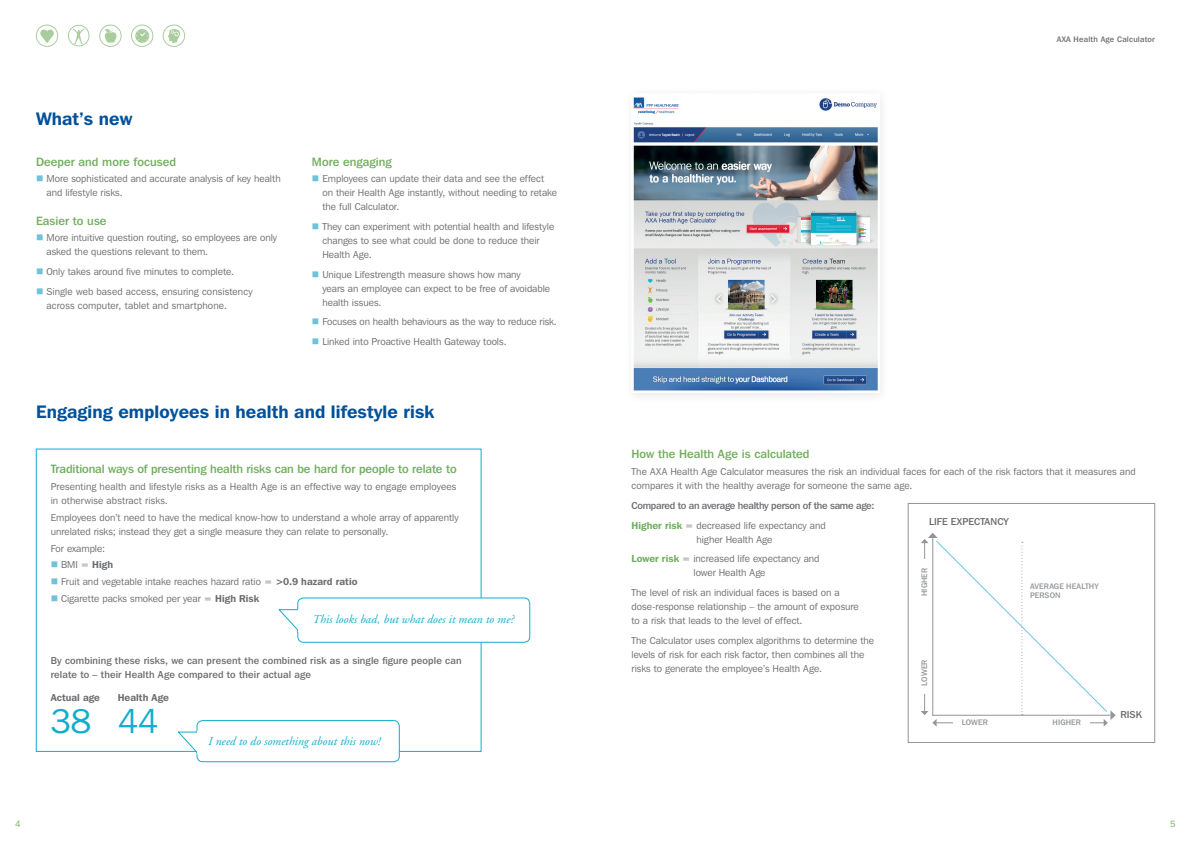
<style>
.page{position:relative;width:1191px;height:842px;background:#fff}
.page>*{position:absolute;margin:0;border:0;box-sizing:border-box;transform-origin:0 0}
.NEW_COPY{font:34px "Franklin Gothic IT Cby BT";color:#10aecc}
.MAIN_HEADING{font:600 18px "Franklin Gothic IT Cby BT";letter-spacing:.005em;color:#01519b}
.SUB_HEADING{font:500 12px "Franklin Gothic IT Cby BT";letter-spacing:-.005em;color:#70ad5c}
.SUB_HEADING-2{font:italic 12px "Adobe Garamond";letter-spacing:.005em;color:#10aecc}
.NEW_COPY-2{font:10px/14px "Franklin Gothic IT Cby BT";color:#6c6d70}
.NEW_COPY-3{font:500 10px/14px "Franklin Gothic IT Cby BT";letter-spacing:.015em;color:#6c6d70}
.NEW_COPY-4{font:500 10px "Franklin Gothic IT Cby BT";letter-spacing:-.025em;color:#6c6d70}
.NEW_COPY-5{font:600 10px "Franklin Gothic IT Cby BT";letter-spacing:.005em;color:#6c6d70}
.t1{font:9px "Franklin Gothic IT Cby BT";color:#70ad5c}
.NEW_COPY-6{font:500 8px/9px "Franklin Gothic IT Cby BT";letter-spacing:.015em;color:#939598}
.t2{font:500 8px "Franklin Gothic IT Cby BT";letter-spacing:.025em;color:#6c6d70}
.s1{color:#71c2d8}
.s2{font-weight:600}
.s3{font-weight:600;color:#70ad5c}
</style>
<div class="page">
<div style="left:36px;top:25px;width:22px;height:22px;border:1px solid #6eac5c;border-radius:50%"></div>
<svg style="left:40px;top:30px;width:14px;height:13px"></svg>
<div style="left:99px;top:25px;width:22px;height:22px;border:1px solid #6eac5c;border-radius:50%"></div>
<svg style="left:105px;top:29px;width:12px;height:14px"></svg>
<div style="left:68px;top:25px;width:21px;height:21px;border:1px solid #6eac5c;border-radius:50%"></div>
<svg style="left:73px;top:28px;width:12px;height:16px"></svg>
<div style="left:131px;top:25px;width:22px;height:22px;border:1px solid #6eac5c;border-radius:50%"></div>
<svg style="left:135px;top:29px;width:14px;height:14px"></svg>
<div style="left:163px;top:25px;width:22px;height:22px;border:1px solid #6eac5c;border-radius:50%"></div>
<svg style="left:168px;top:29px;width:12px;height:14px"></svg>
<div style="left:297px;top:597px;width:233px;height:46px;border:1px solid #10aecc;border-radius:6px"></div>
<svg style="left:278px;top:609px;width:21px;height:23px"></svg>
<hr style="left:298px;top:609px;width:2px;height:22px;background:#fff">
<div style="left:196px;top:720px;width:204px;height:42px;border:1px solid #10aecc;border-radius:6px"></div>
<svg style="left:176px;top:731px;width:21px;height:23px"></svg>
<hr style="left:197px;top:731px;width:2px;height:23px;background:#fff">
<div style="left:908px;top:503px;width:247px;height:240px;border:1px solid #939598"></div>
<svg style="left:921px;top:533px;width:194px;height:194px"></svg>
<div style="left:1030px;top:582px;width:75px;height:38px;background:#fff"></div>
<img style="left:633px;top:97px;width:245px;height:294px">
<p class="MAIN_HEADING" style="left:36px;top:107px;width:98px">What’s new</p>
<p class="SUB_HEADING" style="left:36px;top:154px;width:141px">Deeper and more focused</p>
<p class="NEW_COPY-2" style="left:46px;top:172px;width:236px;text-indent:-10px"><span class="s1">■</span> More sophisticated and accurate analysis of key health and lifestyle risks.</p>
<p class="SUB_HEADING" style="left:36px;top:213px;width:72px">Easier to use</p>
<p class="NEW_COPY-2" style="left:46px;top:231px;width:232px;text-indent:-10px"><span class="s1">■</span> More intuitive question routing, so employees are only asked the questions relevant to them.</p>
<p class="NEW_COPY-2" style="left:36px;top:264px;width:200px"><span class="s1">■</span> Only takes around five minutes to complete.</p>
<p class="NEW_COPY-2" style="left:46px;top:284px;width:208px;text-indent:-10px"><span class="s1">■</span> Single web based access, ensuring consistency across computer, tablet and smartphone.</p>
<p class="SUB_HEADING" style="left:312px;top:154px;width:81px">More engaging</p>
<p class="NEW_COPY-2" style="left:322px;top:172px;width:236px;text-indent:-10px"><span class="s1">■</span> Employees can update their data and see the effect on their Health Age instantly, without needing to retake the full Calculator.</p>
<p class="NEW_COPY-2" style="left:322px;top:219px;width:233px;text-indent:-10px"><span class="s1">■</span> They can experiment with potential health and lifestyle changes to see what could be done to reduce their<br>Health Age.</p>
<p class="NEW_COPY-2" style="left:322px;top:267px;width:229px;text-indent:-10px"><span class="s1">■</span> Unique Lifestrength measure shows how many<br>years an employee can expect to be free of avoidable health issues.</p>
<p class="NEW_COPY-2" style="left:312px;top:315px;width:246px"><span class="s1">■</span> Focuses on health behaviours as the way to reduce risk.</p>
<p class="NEW_COPY-2" style="left:312px;top:334px;width:196px"><span class="s1">■</span> Linked into Proactive Health Gateway tools.</p>
<p class="MAIN_HEADING" style="left:36px;top:400px;width:400px">Engaging employees in health and lifestyle risk</p>
<p class="SUB_HEADING" style="left:51px;top:461px;width:407px">Traditional ways of presenting health risks can be hard for people to relate to</p>
<p class="NEW_COPY-2" style="left:51px;top:479px;width:407px">Presenting health and lifestyle risks as a Health Age is an effective way to engage employees in otherwise abstract risks.</p>
<p class="NEW_COPY-2" style="left:51px;top:510px;width:409px">Employees don’t need to have the medical know-how to understand a whole array of apparently unrelated risks; instead they get a single measure they can relate to personally.</p>
<p class="NEW_COPY-2" style="left:51px;top:541px;width:56px">For example:</p>
<p class="NEW_COPY-2" style="left:51px;top:558px;width:64px"><span class="s1">■</span> BMI = <span class="s2">High</span></p>
<p class="NEW_COPY-2" style="left:51px;top:575px;width:308px"><span class="s1">■</span> Fruit and vegetable intake reaches hazard ratio = <span class="s2">&gt;0.9 hazard ratio</span></p>
<p class="NEW_COPY-2" style="left:51px;top:591px;width:210px"><span class="s1">■</span> Cigarette packs smoked per year = <span class="s2">High Risk</span></p>
<p class="SUB_HEADING-2" style="left:312px;top:612px;width:203px">This looks bad, but what does it mean to me?</p>
<p class="NEW_COPY-3" style="left:51px;top:654px;width:412px">By combining these risks, we can present the combined risk as a single figure people can relate to – their Health Age compared to their actual age</p>
<p class="NEW_COPY-5" style="left:51px;top:691px;width:51px">Actual age</p>
<p class="NEW_COPY-5" style="left:118px;top:691px;width:53px">Health Age</p>
<p class="NEW_COPY" style="left:51px;top:700px;width:109px">38 44</p>
<p class="SUB_HEADING-2" style="left:208px;top:734px;width:174px">I need to do something about this now!</p>
<p class="t2" style="left:1056px;top:35px;width:100px">AXA Health Age Calculator</p>
<p class="SUB_HEADING" style="left:631px;top:447px;width:180px">How the Health Age is calculated</p>
<p class="NEW_COPY-2" style="left:631px;top:465px;width:506px">The AXA Health Age Calculator measures the risk an individual faces for each of the risk factors that it measures and compares it with the healthy average for someone the same age.</p>
<p class="NEW_COPY-4" style="left:631px;top:499px;width:244px">Compared to an average healthy person of the same age:</p>
<p class="NEW_COPY-2" style="left:696px;top:518px;width:131px;text-indent:-65px"><span class="s3">Higher risk</span> = decreased life expectancy and higher Health Age</p>
<p class="NEW_COPY-2" style="left:693px;top:552px;width:128px;text-indent:-62px"><span class="s3">Lower risk</span> = increased life expectancy and lower Health Age</p>
<p class="NEW_COPY-2" style="left:631px;top:585px;width:229px">The level of risk an individual faces is based on a dose-response relationship – the amount of exposure to a risk that leads to the level of effect.</p>
<p class="NEW_COPY-2" style="left:631px;top:633px;width:244px">The Calculator uses complex algorithms to determine the levels of risk for each risk factor, then combines all the risks to generate the employee’s Health Age.</p>
<p class="NEW_COPY-3" style="left:929px;top:514px;width:81px">LIFE EXPECTANCY</p>
<p class="NEW_COPY-6" style="left:919px;top:596px;width:30px;rotate:-90deg">HIGHER</p>
<p class="NEW_COPY-6" style="left:1030px;top:581px;width:70px">AVERAGE HEALTHY<br>PERSON</p>
<p class="NEW_COPY-6" style="left:919px;top:686px;width:27px;rotate:-90deg">LOWER</p>
<p class="NEW_COPY-6" style="left:962px;top:718px;width:27px">LOWER</p>
<p class="NEW_COPY-6" style="left:1052px;top:718px;width:30px">HIGHER</p>
<p class="NEW_COPY-3" style="left:1120px;top:708px;width:23px">RISK</p>
<p class="t1" style="left:15px;top:819px;width:7px">4</p>
<p class="t1" style="left:1170px;top:819px;width:7px">5</p>
</div>
